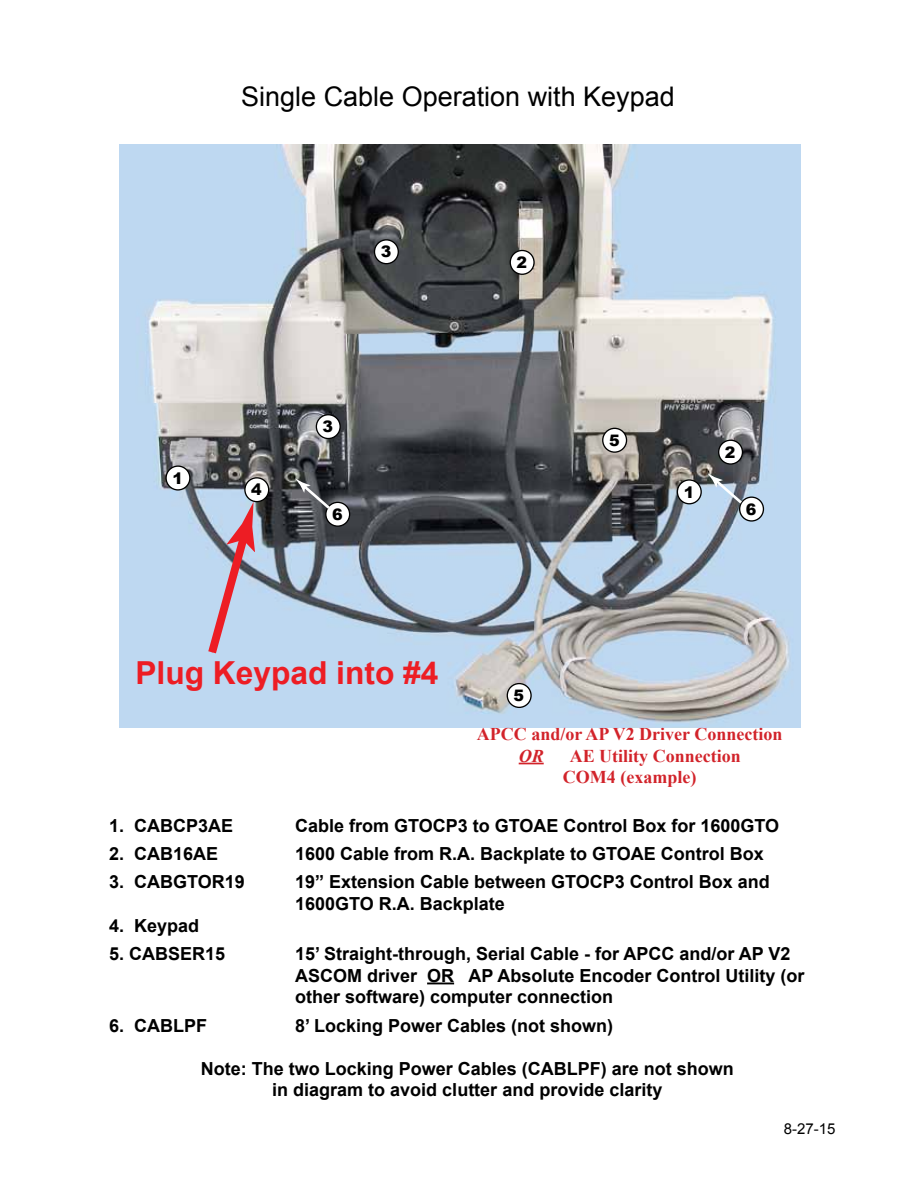
<style>
.page{position:relative;width:918px;height:1188px;background:#fff}
.page>*{position:absolute;margin:0;border:0;box-sizing:border-box;transform-origin:0 0}
.t1{font:700 31.65px "Arial";color:#ed1d24}
.t2{font:27px "Arial";color:#000}
.t3{font:700 18px/21.6px "Arial";color:#000}
.t4{font:700 18px/21.6px "Times New Roman";color:#d2232a}
.t5{font:italic 700 18px "Times New Roman";color:#d2232a}
.t6{font:900 15.9px "Arial";color:#000}
.t7{font:15px "Arial";color:#000}
</style>
<div class="page">
<svg style="left:427px;top:983px;width:27px;height:1px"></svg>
<svg style="left:519px;top:763px;width:25px;height:1px"></svg>
<img style="left:120px;top:144px;width:680px;height:584px">
<div style="left:166px;top:466px;width:24px;height:24px;background:#fff;border-radius:50%"></div>
<div style="left:165px;top:465px;width:26px;height:26px;border:1px solid #000;border-radius:50%"></div>
<div style="left:507px;top:684px;width:24px;height:23px;background:#fff;border-radius:50%"></div>
<div style="left:507px;top:683px;width:25px;height:25px;border:1px solid #000;border-radius:50%"></div>
<div style="left:510px;top:250px;width:24px;height:24px;background:#fff;border-radius:50%"></div>
<div style="left:510px;top:250px;width:25px;height:25px;border:1px solid #000;border-radius:50%"></div>
<div style="left:719px;top:440px;width:23px;height:24px;background:#fff;border-radius:50%"></div>
<div style="left:718px;top:440px;width:25px;height:25px;border:1px solid #000;border-radius:50%"></div>
<div style="left:316px;top:415px;width:24px;height:24px;background:#fff;border-radius:50%"></div>
<div style="left:316px;top:414px;width:25px;height:25px;border:1px solid #000;border-radius:50%"></div>
<div style="left:375px;top:240px;width:23px;height:24px;background:#fff;border-radius:50%"></div>
<div style="left:374px;top:239px;width:25px;height:25px;border:1px solid #000;border-radius:50%"></div>
<div style="left:603px;top:428px;width:24px;height:24px;background:#fff;border-radius:50%"></div>
<div style="left:602px;top:428px;width:25px;height:25px;border:1px solid #000;border-radius:50%"></div>
<div style="left:245px;top:478px;width:24px;height:24px;background:#fff;border-radius:50%"></div>
<div style="left:244px;top:477px;width:25px;height:25px;border:1px solid #000;border-radius:50%"></div>
<div style="left:740px;top:497px;width:23px;height:24px;background:#fff;border-radius:50%"></div>
<div style="left:739px;top:497px;width:25px;height:25px;border:1px solid #000;border-radius:50%"></div>
<div style="left:677px;top:480px;width:24px;height:24px;background:#fff;border-radius:50%"></div>
<div style="left:677px;top:479px;width:25px;height:25px;border:1px solid #000;border-radius:50%"></div>
<div style="left:326px;top:502px;width:24px;height:24px;background:#fff;border-radius:50%"></div>
<div style="left:325px;top:502px;width:25px;height:25px;border:1px solid #000;border-radius:50%"></div>
<svg style="left:295px;top:479px;width:38px;height:33px"></svg>
<svg style="left:708px;top:473px;width:37px;height:33px"></svg>
<svg style="left:202px;top:502px;width:53px;height:160px;background:#bdafc3"></svg>
<h2 class="t2" style="left:241px;top:79px;width:435px">Single Cable Operation with Keypad</h2>
<p class="t6" style="left:381px;top:240px;width:12px">3</p>
<p class="t6" style="left:517px;top:251px;width:12px">2</p>
<p class="t6" style="left:172px;top:466px;width:12px">1</p>
<p class="t6" style="left:251px;top:478px;width:12px">4</p>
<p class="t6" style="left:323px;top:415px;width:12px">3</p>
<p class="t6" style="left:332px;top:503px;width:12px">6</p>
<p class="t6" style="left:609px;top:429px;width:12px">5</p>
<p class="t6" style="left:684px;top:480px;width:12px">1</p>
<p class="t6" style="left:725px;top:441px;width:12px">2</p>
<p class="t6" style="left:746px;top:497px;width:12px">6</p>
<h1 class="t1" style="left:135px;top:652px;width:305px">Plug Keypad into #4</h1>
<p class="t6" style="left:514px;top:684px;width:12px">5</p>
<p class="t4" style="left:477px;top:723px;width:307px">APCC and/or AP V2 Driver Connection</p>
<p class="t5" style="left:519px;top:743px;width:27px">OR</p>
<p class="t4" style="left:563px;top:744px;width:179px;text-indent:7px">AE Utility Connection<br>COM4 (example)</p>
<p class="t3" style="left:109px;top:815px;width:126px">1. CABCP3AE</p>
<p class="t3" style="left:295px;top:815px;width:486px">Cable from GTOCP3 to GTOAE Control Box for 1600GTO</p>
<p class="t3" style="left:109px;top:843px;width:111px">2. CAB16AE</p>
<p class="t3" style="left:295px;top:843px;width:470px">1600 Cable from R.A. Backplate to GTOAE Control Box</p>
<p class="t3" style="left:109px;top:872px;width:137px">3. CABGTOR19</p>
<p class="t3" style="left:295px;top:872px;width:476px">19” Extension Cable between GTOCP3 Control Box and<br>1600GTO R.A. Backplate</p>
<p class="t3" style="left:109px;top:915px;width:92px">4. Keypad</p>
<p class="t3" style="left:109px;top:943px;width:118px">5. CABSER15</p>
<p class="t3" style="left:295px;top:943px;width:511px">15’ Straight-through, Serial Cable - for APCC and/or AP V2<br>ASCOM driver OR AP Absolute Encoder Control Utility (or other software) computer connection</p>
<p class="t3" style="left:109px;top:1015px;width:100px">6. CABLPF</p>
<p class="t3" style="left:295px;top:1015px;width:320px">8’ Locking Power Cables (not shown)</p>
<p class="t3" style="left:201px;top:1058px;width:535px;text-align:center">Note: The two Locking Power Cables (CABLPF) are not shown in diagram to avoid clutter and provide clarity</p>
<p class="t7" style="left:784px;top:1119px;width:53px">8-27-15</p>
</div>
